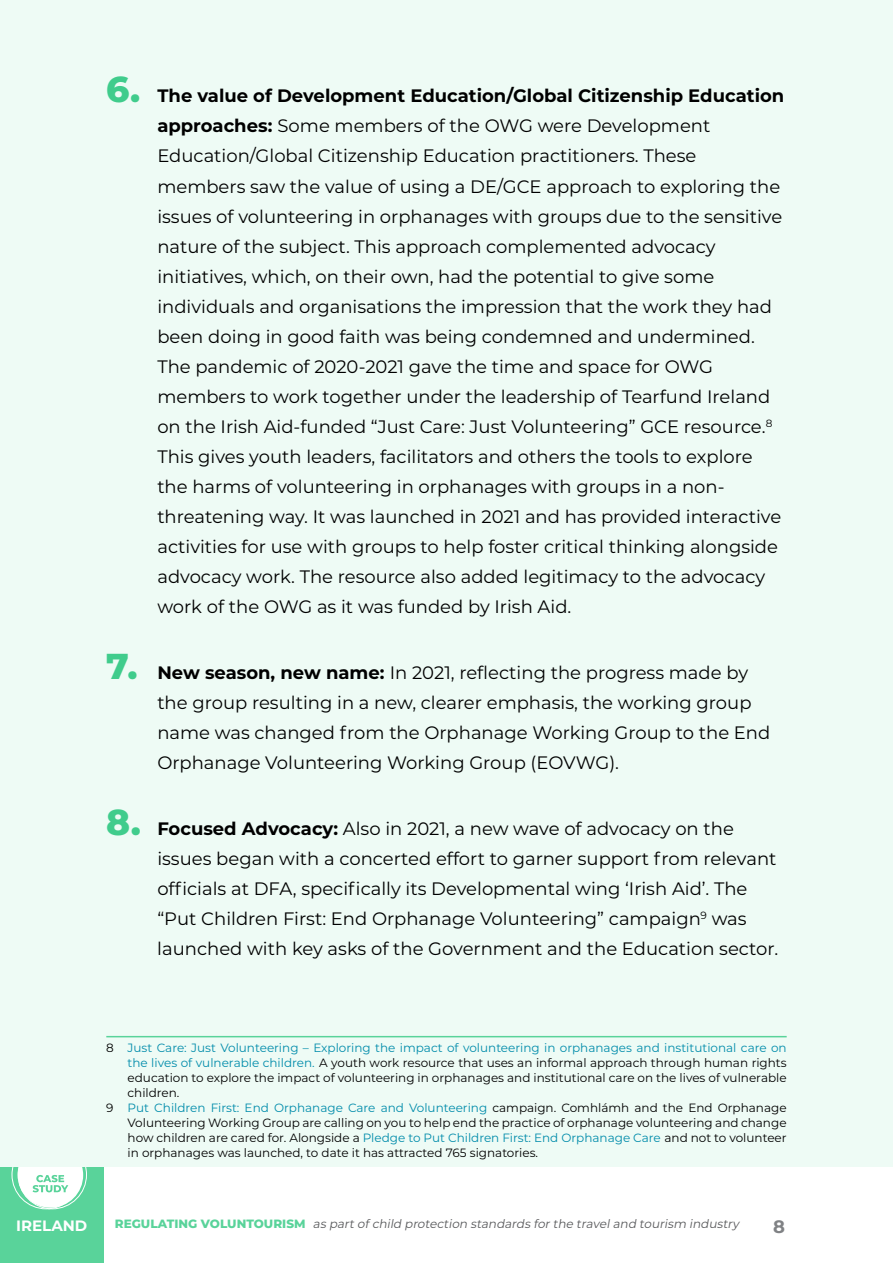
<style>
.page{position:relative;width:893px;height:1263px;background:#fff}
.page>*{position:absolute;margin:0;border:0;box-sizing:border-box;transform-origin:0 0}
.t1{font:18px/30px "Montserrat";color:#000}
.t2{font:700 18px "Montserrat";color:#808285}
.t3{font:700 15px "Montserrat";color:#fff}
.t4{font:12px "Montserrat";color:#000}
.t5{font:12px "Montserrat";color:#018cab}
.t6{font:italic 12px "Montserrat";color:#58595b}
.s1{font-weight:800;font-size:36px;color:#40cc8c}
.s2{font-weight:700}
.s3{color:#000}
.s4{color:#018cab}
.s5{font-weight:800;font-style:normal;color:#59d39a}
</style>
<div class="page">
<div style="left:0;top:1167px;width:104px;height:96px;background:#59d39a"></div>
<svg style="left:11px;top:1167px;width:76px;height:42px"></svg>
<div style="left:0;top:0;width:893px;height:1167px;background:#eefbf5"></div>
<hr style="left:106px;top:1036px;width:681px;height:1px;background:#59d39a">
<p class="t1" style="left:157px;top:80px;width:628px;text-indent:-51px"><span class="s1">6.</span> <span class="s2">The value of Development Education/Global Citizenship Education approaches:</span> Some members of the OWG were Development Education/Global Citizenship Education practitioners. These members saw the value of using a DE/GCE approach to exploring the issues of volunteering in orphanages with groups due to the sensitive nature of the subject. This approach complemented advocacy initiatives, which, on their own, had the potential to give some individuals and organisations the impression that the work they had been doing in good faith was being condemned and undermined.<br>The pandemic of 2020-2021 gave the time and space for OWG members to work together under the leadership of Tearfund Ireland on the Irish Aid-funded “Just Care: Just Volunteering” GCE resource.<sup>8<br></sup>This gives youth leaders, facilitators and others the tools to explore the harms of volunteering in orphanages with groups in a non&shy;threatening way. It was launched in 2021 and has provided interactive activities for use with groups to help foster critical thinking alongside advocacy work. The resource also added legitimacy to the advocacy work of the OWG as it was funded by Irish Aid.</p>
<p class="t1" style="left:157px;top:656px;width:615px;text-indent:-51px"><span class="s1">7.</span> <span class="s2">New season, new name:</span> In 2021, reflecting the progress made by the group resulting in a new, clearer emphasis, the working group name was changed from the Orphanage Working Group to the End Orphanage Volunteering Working Group (EOVWG).</p>
<p class="t1" style="left:157px;top:812px;width:622px;text-indent:-51px"><span class="s1">8.</span> <span class="s2">Focused Advocacy:</span> Also in 2021, a new wave of advocacy on the issues began with a concerted effort to garner support from relevant officials at DFA, specifically its Developmental wing ‘Irish Aid’. The “Put Children First: End Orphanage Volunteering” campaign<sup>9</sup> was launched with key asks of the Government and the Education sector.</p>
<p class="t5" style="left:106px;top:1039px;width:682px"><span class="s3">8</span> Just Care: Just Volunteering – Exploring the impact of volunteering in orphanages and institutional care on</p>
<p class="t4" style="left:128px;top:1054px;width:661px"><span class="s4">the lives of vulnerable children.</span> A youth work resource that uses an informal approach through human rights</p>
<p class="t4" style="left:128px;top:1069px;width:661px">education to explore the impact of volunteering in orphanages and institutional care on the lives of vulnerable</p>
<p class="t4" style="left:128px;top:1084px;width:53px">children.</p>
<p class="t5" style="left:106px;top:1099px;width:682px"><span class="s3">9</span> Put Children First: End Orphanage Care and Volunteering <span class="s3">campaign. Comhlámh and the End Orphanage</span></p>
<p class="t4" style="left:128px;top:1114px;width:660px">Volunteering Working Group are calling on you to help end the practice of orphanage volunteering and change</p>
<p class="t4" style="left:128px;top:1129px;width:661px">how children are cared for. Alongside a <span class="s4">Pledge to Put Children First: End Orphanage Care</span> and not to volunteer</p>
<p class="t4" style="left:128px;top:1144px;width:412px">in orphanages was launched, to date it has attracted 765 signatories.</p>
<p class="t3" style="left:16px;top:1214px;width:73px">IRELAND</p>
<p class="t6" style="left:115px;top:1216px;width:626px"><span class="s5">R E G U LAT I N G VO LU N TO U R I S M</span> as partofchild protection standards forthe traveland tourism industry</p>
<p class="t2" style="left:773px;top:1213px;width:13px">8</p>
</div>
